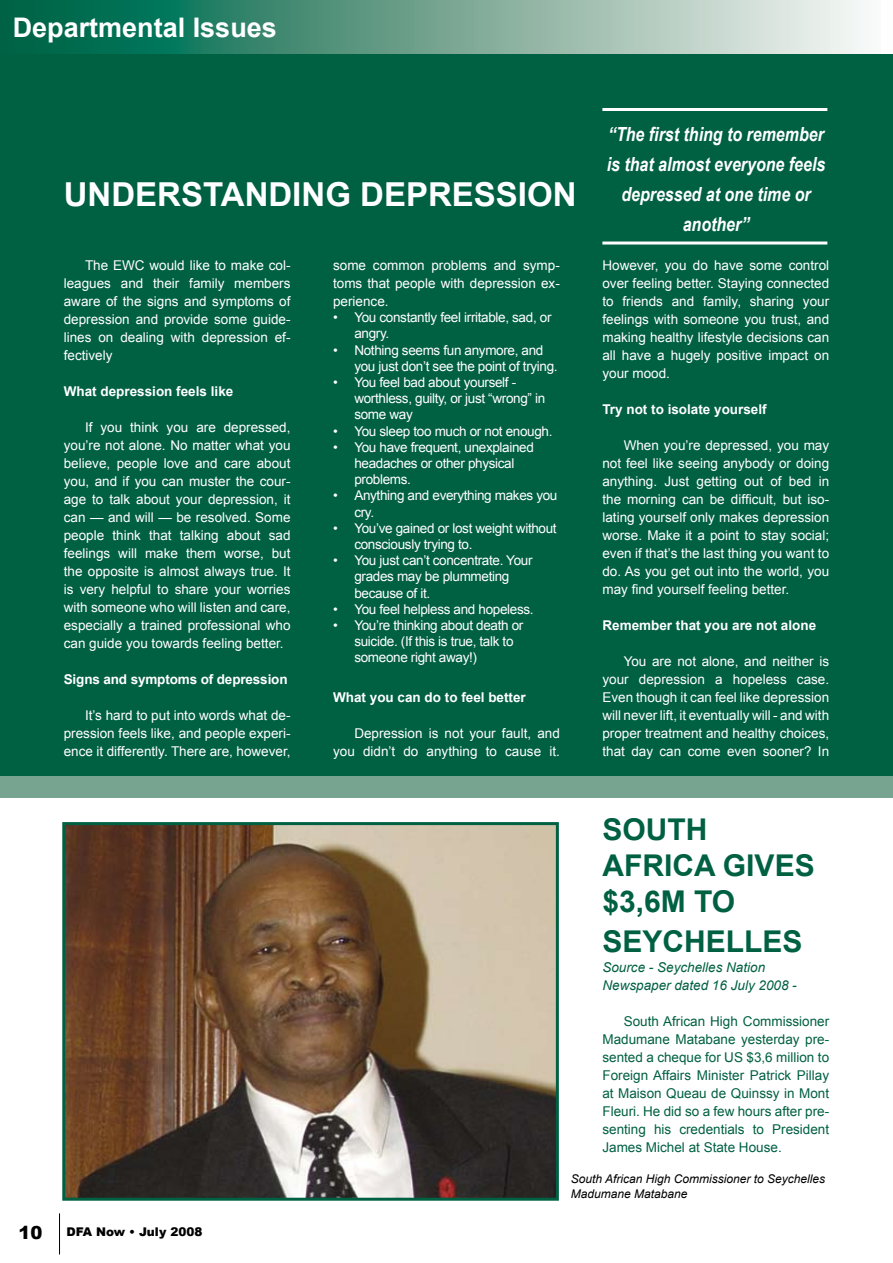
<style>
.page{position:relative;width:893px;height:1263px;background:#fff}
.page>*{position:absolute;margin:0;border:0;box-sizing:border-box;transform-origin:0 0}
.t1{font:700 33px "Arial";color:#fff}
.t2{font:700 30px/36px "Arial";color:#006042}
.t3{font:700 27px "Arial";color:#fff}
.t4{font:italic 700 19.5px/30px "Arial Narrow";color:#fff;text-align:center}
.t5{font:900 18px "Arial";color:#000}
.t6{font:13.5px/18px "Arial";letter-spacing:-.025em;color:#fff}
.t7{font:13.5px/18px "Arial";color:#006042;text-align:justify}
.t8{font:700 13.5px "Arial";color:#fff}
.t9{font:13.5px/18px "Arial";color:#fff;text-align:right}
.t10{font:italic 13.5px/18px "Arial";color:#006042}
.t11{font:italic 12px/14.4px "Arial";color:#000}
.t12{font:900 12px "Arial";color:#000}
</style>
<div class="page">
<div style="left:0;top:68px;width:893px;height:730px;background:#76a491"></div>
<div style="left:0;top:53px;width:893px;height:723px;background:#006042"></div>
<svg style="left:0;top:0;width:881px;height:54px;background:#71a795"></svg>
<hr style="left:59px;top:1213px;width:1px;height:41px;background:#000">
<hr style="left:602px;top:242px;width:225px;height:2px;background:#fff">
<hr style="left:602px;top:108px;width:225px;height:3px;background:#fff">
<div style="left:881px;top:0;width:12px;height:54px;background:#fefefe"></div>
<img style="left:66px;top:826px;width:489px;height:371px">
<div style="left:62px;top:822px;width:497px;height:379px;border:3px solid #006042"></div>
<h3 class="t3" style="left:13px;top:12px;width:266px">Departmental Issues</h3>
<h1 class="t1" style="left:64px;top:176px;width:514px">UNDERSTANDING DEPRESSION</h1>
<p class="t6" style="left:64px;top:256px;width:228px;text-align:justify;text-indent:21px">The EWC would like to make col&shy;leagues and their family members aware of the signs and symptoms of depression and provide some guide&shy;lines on dealing with depression ef&shy;fectively</p>
<p class="t8" style="left:64px;top:384px;width:171px">What depression feels like</p>
<p class="t6" style="left:64px;top:418px;width:228px;text-align:justify;text-indent:21px">If you think you are depressed, you’re not alone. No matter what you believe, people love and care about you, and if you can muster the cour&shy;age to talk about your depression, it can — and will — be resolved. Some people think that talking about sad feelings will make them worse, but the opposite is almost always true. It is very helpful to share your worries with someone who will listen and care, especially a trained professional who can guide you towards feeling better.</p>
<p class="t8" style="left:64px;top:672px;width:225px">Signs and symptoms of depression</p>
<p class="t6" style="left:64px;top:706px;width:228px;text-align:justify;text-indent:21px">It’s hard to put into words what de&shy;pression feels like, and people experi&shy;ence it differently. There are, however,</p>
<p class="t6" style="left:333px;top:256px;width:228px;text-align:justify">some common problems and symp&shy;toms that people with depression ex&shy;perience.</p>
<p class="t6" style="left:354px;top:309px;width:199px;line-height:16.2px;text-indent:-21px">• You constantly feel irritable, sad, or angry.</p>
<p class="t6" style="left:354px;top:342px;width:205px;line-height:16.2px;text-indent:-21px">• Nothing seems fun anymore, and you just don’t see the point of trying.</p>
<p class="t6" style="left:354px;top:374px;width:192px;line-height:16.2px;text-indent:-21px">• You feel bad about yourself - worthless, guilty, or just “wrong” in some way</p>
<p class="t6" style="left:333px;top:422px;width:221px">• You sleep too much or not enough.</p>
<p class="t6" style="left:354px;top:439px;width:181px;line-height:16.2px;text-indent:-21px">• You have frequent, unexplained headaches or other physical problems.</p>
<p class="t6" style="left:354px;top:488px;width:205px;line-height:16.2px;text-indent:-21px">• Anything and everything makes you cry.</p>
<p class="t6" style="left:354px;top:520px;width:204px;line-height:16.2px;text-indent:-21px">• You’ve gained or lost weight without consciously trying to.</p>
<p class="t6" style="left:354px;top:552px;width:180px;line-height:16.2px;text-indent:-21px">• You just can’t concentrate. Your grades may be plummeting because of it.</p>
<p class="t6" style="left:333px;top:600px;width:202px">• You feel helpless and hopeless.</p>
<p class="t6" style="left:354px;top:617px;width:171px;line-height:16.2px;text-indent:-21px">• You’re thinking about death or suicide. (If this is true, talk to someone right away!)</p>
<p class="t8" style="left:333px;top:690px;width:194px">What you can do to feel better</p>
<p class="t9" style="left:333px;top:724px;width:228px">Depression is not your fault, and you didn’t do anything to cause it.</p>
<h3 class="t4" style="left:607px;top:119px;width:220px">“The first thing to remember is that almost everyone feels depressed at one time or another”</h3>
<p class="t6" style="left:602px;top:256px;width:228px;text-align:justify">However, you do have some control over feeling better. Staying connected to friends and family, sharing your feelings with someone you trust, and making healthy lifestyle decisions can all have a hugely positive impact on your mood.</p>
<p class="t8" style="left:602px;top:402px;width:166px">Try not to isolate yourself</p>
<p class="t6" style="left:602px;top:436px;width:228px;text-align:justify;text-indent:21px">When you’re depressed, you may not feel like seeing anybody or doing anything. Just getting out of bed in the morning can be difficult, but iso&shy;lating yourself only makes depression worse. Make it a point to stay social; even if that’s the last thing you want to do. As you get out into the world, you may find yourself feeling better.</p>
<p class="t8" style="left:602px;top:618px;width:215px">Remember that you are not alone</p>
<p class="t6" style="left:602px;top:652px;width:228px;text-align:justify;text-indent:21px">You are not alone, and neither is your depression a hopeless case.<br>Even though it can feel like depression will never lift, it eventually will - and with proper treatment and healthy choices, that day can come even sooner? In</p>
<h3 class="t5" style="left:18px;top:1223px;width:26px">10</h3>
<p class="t12" style="left:67px;top:1225px;width:137px">DFA Now • July 2008</p>
<h2 class="t2" style="left:602px;top:811px;width:22px">SOU</h2>
<h2 class="t2" style="left:602px;top:811px;width:211px;text-indent:65px">TH<br>AFRICA GIVES $3,6M TO</h2>
<h2 class="t2" style="left:602px;top:923px;width:199px">SEYCHELLES</h2>
<p class="t10" style="left:602px;top:958px;width:196px">Source - Seychelles Nation<br>Newspaper dated 16 July 2008 -</p>
<p class="t7" style="left:602px;top:1012px;width:228px;text-indent:21px">South African High Commissioner Madumane Matabane yesterday pre&shy;sented a cheque for US $3,6 million to Foreign Affairs Minister Patrick Pillay at Maison Queau de Quinssy in Mont Fleuri. He did so a few hours after pre&shy;senting his credentials to President James Michel at State House.</p>
<p class="t11" style="left:571px;top:1172px;width:256px">South African High Commissioner to Seychelles<br>Madumane Matabane</p>
</div>
